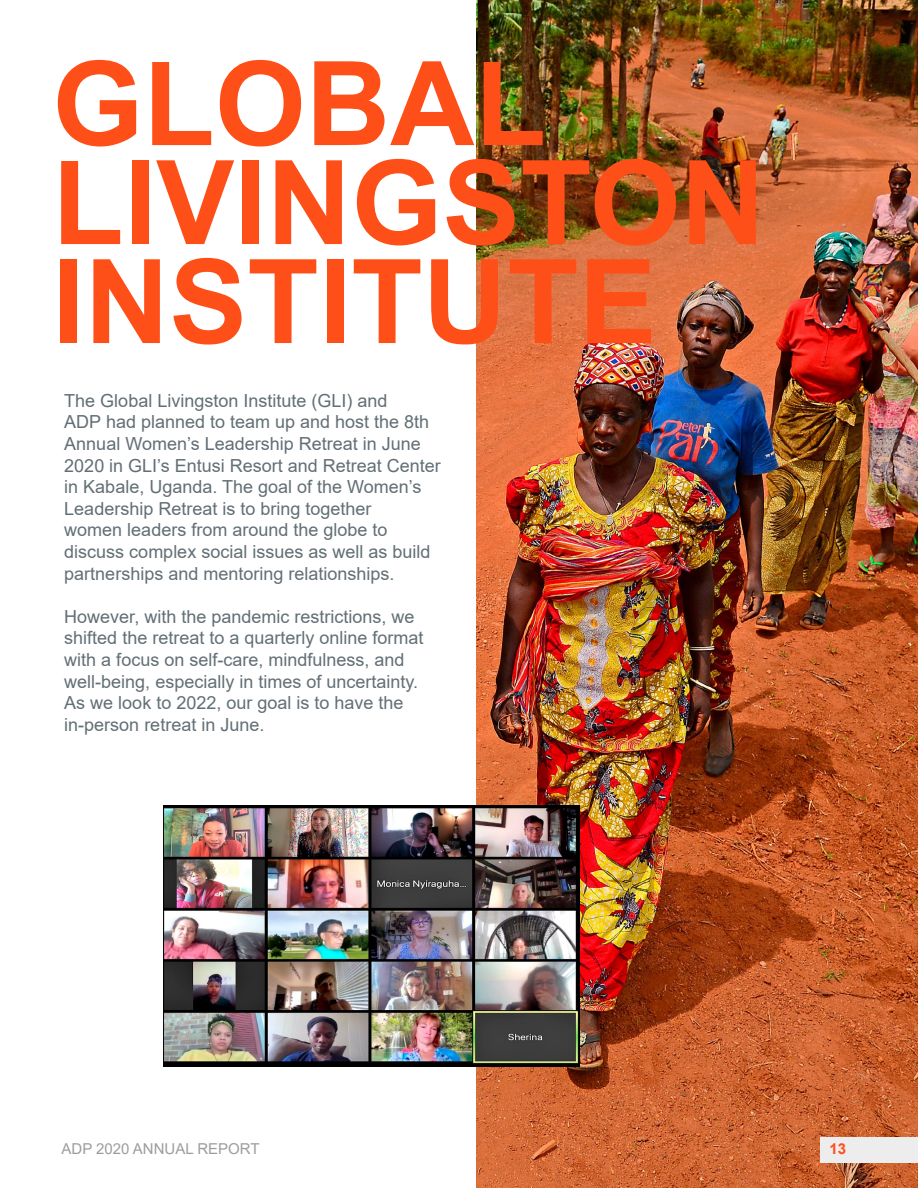
<style>
.page{position:relative;width:918px;height:1188px;background:#fff}
.page>*{position:absolute;margin:0;border:0;box-sizing:border-box;transform-origin:0 0}
.t1{font:700 117px/99px "Arial";color:#ff4f18}
.t2{font:18px/21.6px "Arial";color:#626f75}
.t3{font:15px "Arial";color:#9d9d9c}
.t4{font:700 15px "Arial";color:#ff4f18}
</style>
<div class="page">
<img style="left:477px;top:0;width:441px;height:1188px">
<div style="left:820px;top:1137px;width:98px;height:25px;background:#ededed"></div>
<img style="left:163px;top:806px;width:417px;height:260px">
<h1 class="t1" style="left:52px;top:56px;width:714px">GLOBAL<br>LIVINGSTON<br>INSTITUTE</h1>
<p class="t2" style="left:64px;top:390px;width:378px">The Global Livingston Institute (GLI) and<br>ADP had planned to team up and host the 8th Annual Women’s Leadership Retreat in June 2020 in GLI’s Entusi Resort and Retreat Center in Kabale, Uganda. The goal of the Women’s Leadership Retreat is to bring together<br>women leaders from around the globe to discuss complex social issues as well as build partnerships and mentoring relationships.</p>
<p class="t2" style="left:64px;top:606px;width:361px">However, with the pandemic restrictions, we shifted the retreat to a quarterly online format with a focus on self-care, mindfulness, and well-being, especially in times of uncertainty.<br>As we look to 2022, our goal is to have the in-person retreat in June.</p>
<p class="t3" style="left:62px;top:1138px;width:200px">ADP 2020 ANNUAL REPORT</p>
<p class="t4" style="left:829px;top:1138px;width:18px">13</p>
</div>
